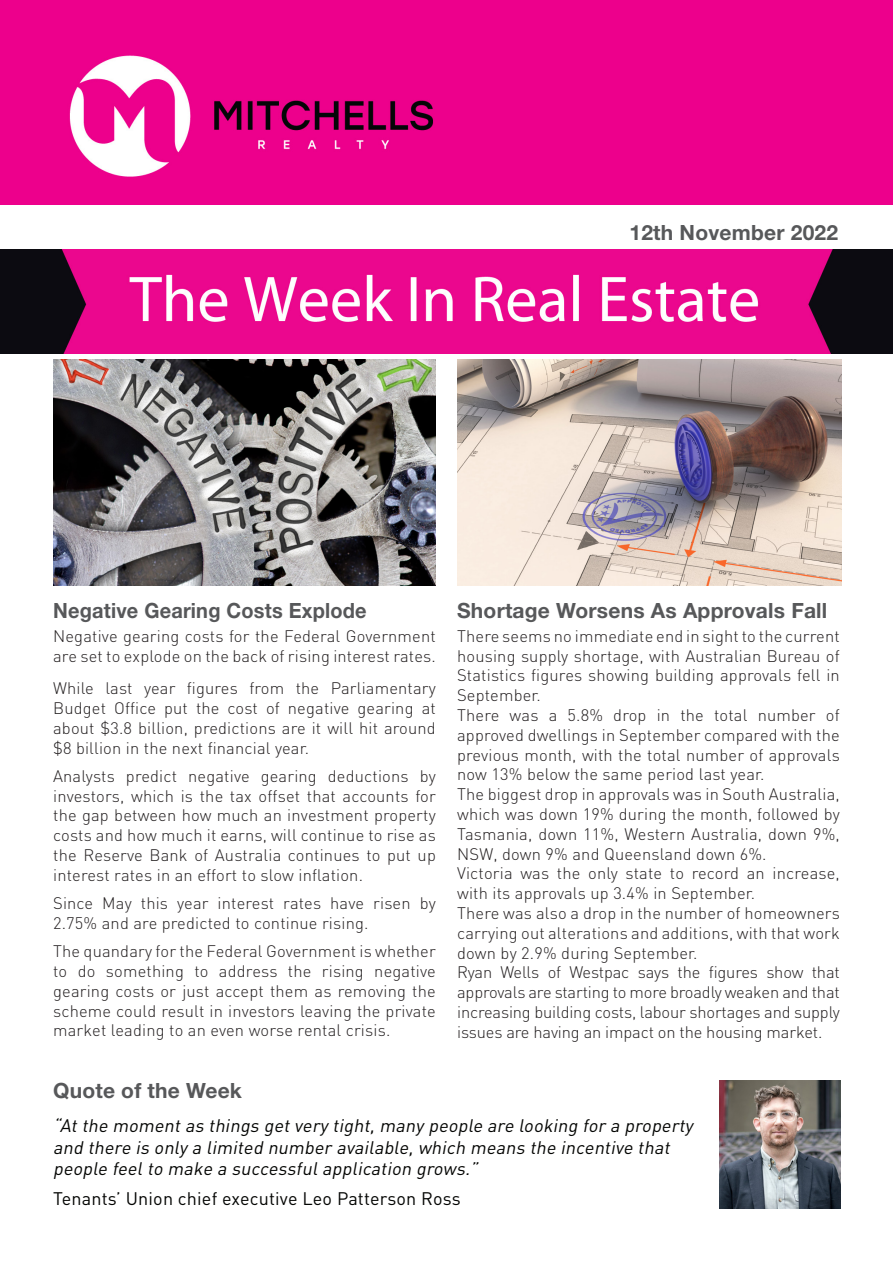
<style>
.page{position:relative;width:893px;height:1263px;background:#fff}
.page>*{position:absolute;margin:0;border:0;box-sizing:border-box;transform-origin:0 0}
.small_sub_header{font:700 21px "Helvetica Neue";letter-spacing:.01em;color:#57585a}
.small_sub_header-2{font:700 21px "Helvetica Neue";letter-spacing:.01em;color:#57585a;scale:.95 1}
.Body_Copy{font:italic 18px/21.6px "DIN Pro";color:#040503}
.Body_Copy-2{font:18px "DIN Pro";letter-spacing:.01em;color:#040503}
.Body_Copy-3{font:300 16.5px/19.8px "DIN Pro";letter-spacing:.01em;color:#231f20;text-align:justify}
</style>
<div class="page">
<img style="left:457px;top:359px;width:385px;height:226px">
<img style="left:53px;top:359px;width:383px;height:226px">
<img style="left:719px;top:1080px;width:122px;height:129px">
<div style="left:0;top:0;width:893px;height:204px;background:#ed008c"></div>
<img style="left:69px;top:55px;width:364px;height:122px">
<img style="left:0;top:250px;width:893px;height:103px">
<p class="small_sub_header" style="left:629px;top:220px;width:210px">12th November 2022</p>
<p class="small_sub_header-2" style="left:53px;top:597px;width:331px">Negative Gearing Costs Explode</p>
<p class="Body_Copy-3" style="left:53px;top:625px;width:384px">Negative gearing costs for the Federal Government are set to explode on the back of rising interest rates.</p>
<p class="Body_Copy-3" style="left:53px;top:677px;width:384px">While last year figures from the Parliamentary Budget Office put the cost of negative gearing at about $3.8 billion, predictions are it will hit around $8 billion in the next financial year.</p>
<p class="Body_Copy-3" style="left:53px;top:765px;width:384px">Analysts predict negative gearing deductions by investors, which is the tax offset that accounts for the gap between how much an investment property costs and how much it earns, will continue to rise as the Reserve Bank of Australia continues to put up interest rates in an effort to slow inflation.</p>
<p class="Body_Copy-3" style="left:53px;top:892px;width:384px">Since May this year interest rates have risen by<br>2.75% and are predicted to continue rising.</p>
<p class="Body_Copy-3" style="left:53px;top:941px;width:384px">The quandary for the Federal Government is whether to do something to address the rising negative gearing costs or just accept them as removing the scheme could result in investors leaving the private market leading to an even worse rental crisis.</p>
<p class="small_sub_header" style="left:457px;top:597px;width:372px">Shortage Worsens As Approvals Fall</p>
<p class="Body_Copy-3" style="left:457px;top:625px;width:384px">There seems no immediate end in sight to the current housing supply shortage, with Australian Bureau of Statistics figures showing building approvals fell in September.</p>
<p class="Body_Copy-3" style="left:457px;top:704px;width:384px">There was a 5.8% drop in the total number of approved dwellings in September compared with the previous month, with the total number of approvals now 13% below the same period last year.</p>
<p class="Body_Copy-3" style="left:457px;top:784px;width:384px">The biggest drop in approvals was in South Australia, which was down 19% during the month, followed by Tasmania, down 11%, Western Australia, down 9%, NSW, down 9% and Queensland down 6%.</p>
<p class="Body_Copy-3" style="left:457px;top:863px;width:384px">Victoria was the only state to record an increase, with its approvals up 3.4% in September.</p>
<p class="Body_Copy-3" style="left:457px;top:902px;width:384px">There was also a drop in the number of homeowners carrying out alterations and additions, with that work down by 2.9% during September.</p>
<p class="Body_Copy-3" style="left:457px;top:962px;width:384px">Ryan Wells of Westpac says the figures show that approvals are starting to more broadly weaken and that increasing building costs, labour shortages and supply issues are having an impact on the housing market.</p>
<p class="small_sub_header" style="left:53px;top:1077px;width:190px">Quote of the Week</p>
<p class="Body_Copy" style="left:53px;top:1114px;width:645px">“Atthe momentas things getvery tight,many people are looking for a property and there is only a limited number available,which means the incentive that people feelto make a successfulapplication grows.”</p>
<p class="Body_Copy-2" style="left:53px;top:1187px;width:409px">Tenants’ Union chief executive Leo Patterson Ross</p>
</div>
